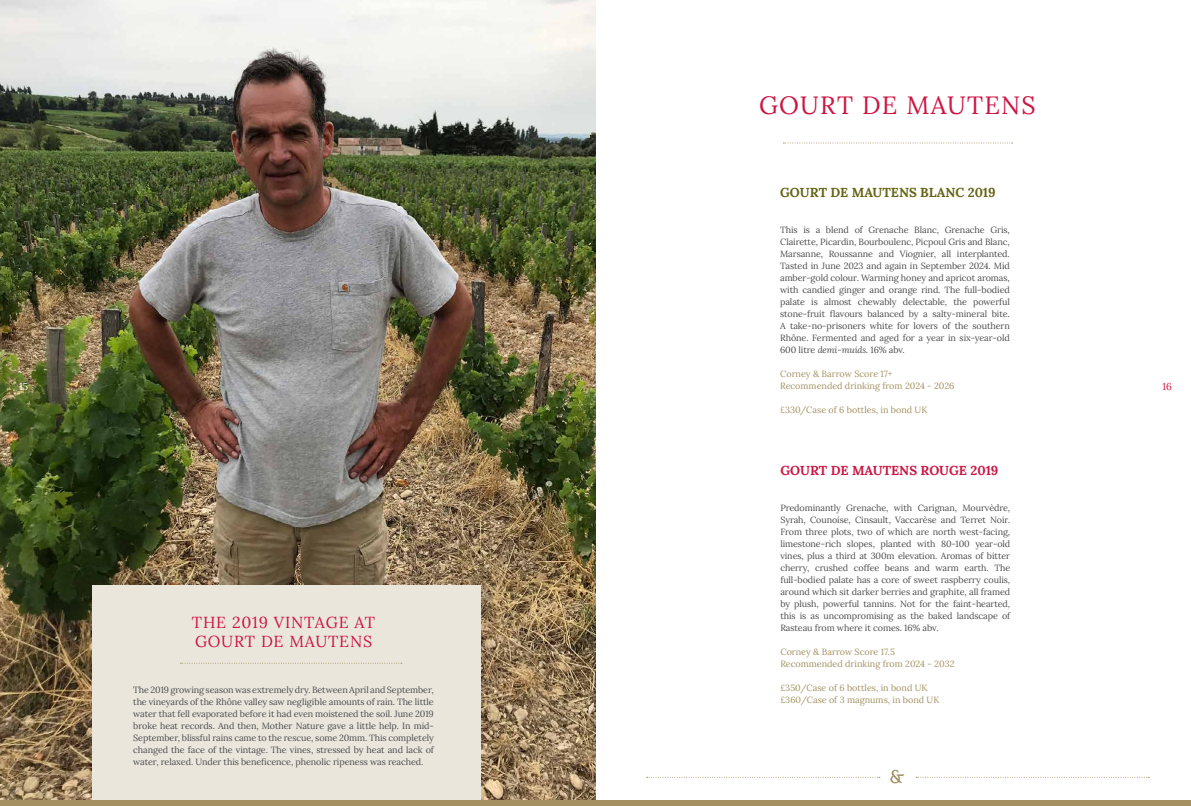
<style>
.page{position:relative;width:1191px;height:806px;background:#fff}
.page>*{position:absolute;margin:0;border:0;box-sizing:border-box;transform-origin:0 0}
.t1{font:25px "Lora";letter-spacing:.05em;color:#cd1543}
.t2{font:16px/19.2px "Lora";letter-spacing:.05em;color:#cd1543}
.t3{font:700 13px "Lora";color:#646415}
.t4{font:700 13px "Lora";color:#cd1543}
.t5{font:10px "Lora";color:#fff}
.t6{font:10px "Lora";color:#cd1543}
.t7{font:9px/12px "Lora";letter-spacing:-.01em;color:#4d4d4f;text-align:justify}
.t8{font:9px/12px "Lora";color:#a39161}
.s1{font-style:italic}
</style>
<div class="page">
<img style="left:0;top:0;width:595px;height:800px">
<svg style="left:783px;top:143px;width:229px;height:1px"></svg>
<div style="left:93px;top:585px;width:388px;height:215px;background:#eae6dc"></div>
<svg style="left:180px;top:663px;width:222px;height:1px"></svg>
<svg style="left:646px;top:777px;width:234px;height:1px"></svg>
<svg style="left:916px;top:777px;width:233px;height:1px"></svg>
<svg style="left:890px;top:770px;width:14px;height:13px"></svg>
<div style="left:595px;top:800px;width:596px;height:6px;background:#a39161"></div>
<div style="left:0;top:800px;width:595px;height:6px;background:#a39161"></div>
<h1 class="t1" style="left:759px;top:86px;width:278px">GOURT DE MAUTENS</h1>
<h3 class="t3" style="left:780px;top:182px;width:217px">GOURT DE MAUTENS BLANC 2019</h3>
<p class="t7" style="left:780px;top:223px;width:231px">This is a blend of Grenache Blanc, Grenache Gris, Clairette, Picardin, Bourboulenc, Picpoul Gris and Blanc, Marsanne, Roussanne and Viognier, all interplanted.<br>Tasted in June 2023 and again in September 2024. Mid amber-gold colour. Warming honey and apricot aromas, with candied ginger and orange rind. The full-bodied palate is almost chewably delectable, the powerful stone-fruit flavours balanced by a salty-mineral bite.<br>A take-no-prisoners white for lovers of the southern Rhône. Fermented and aged for a year in six-year-old 600 litre <span class="s1">demi-muids.</span> 16% abv.</p>
<p class="t8" style="left:780px;top:367px;width:176px">Corney &amp; Barrow Score 17+<br>Recommended drinking from 2024 - 2026</p>
<p class="t8" style="left:780px;top:403px;width:149px">£330/Case of 6 bottles, in bond UK</p>
<p class="t5" style="left:19px;top:379px;width:11px">15</p>
<p class="t6" style="left:1162px;top:379px;width:11px">16</p>
<h2 class="t2" style="left:192px;top:611px;width:185px">THE 2019 VINTAGE AT<br>GOURT DE MAUTENS</h2>
<p class="t7" style="left:133px;top:683px;width:302px">The 2019 growing season was extremely dry. Between April and September, the vineyards of the Rhône valley saw negligible amounts of rain. The little water that fell evaporated before it had even moistened the soil. June 2019 broke heat records. And then, Mother Nature gave a little help. In mid-September, blissful rains came to the rescue, some 20mm. This completely changed the face of the vintage. The vines, stressed by heat and lack of water, relaxed. Under this beneficence, phenolic ripeness was reached.</p>
<h3 class="t4" style="left:780px;top:460px;width:219px">GOURT DE MAUTENS ROUGE 2019</h3>
<p class="t7" style="left:780px;top:501px;width:231px">Predominantly Grenache, with Carignan, Mourvèdre, Syrah, Counoise, Cinsault, Vaccarèse and Terret Noir.<br>From three plots, two of which are north west-facing, limestone-rich slopes, planted with 80-100 year-old vines, plus a third at 300m elevation. Aromas of bitter cherry, crushed coffee beans and warm earth. The full-bodied palate has a core of sweet raspberry coulis, around which sit darker berries and graphite, all framed by plush, powerful tannins. Not for the faint-hearted, this is as uncompromising as the baked landscape of Rasteau from where it comes. 16% abv.</p>
<p class="t8" style="left:780px;top:645px;width:176px">Corney &amp; Barrow Score 17.5<br>Recommended drinking from 2024 - 2032</p>
<p class="t8" style="left:780px;top:681px;width:161px">£350/Case of 6 bottles, in bond UK £360/Case of 3 magnums, in bond UK</p>
</div>
